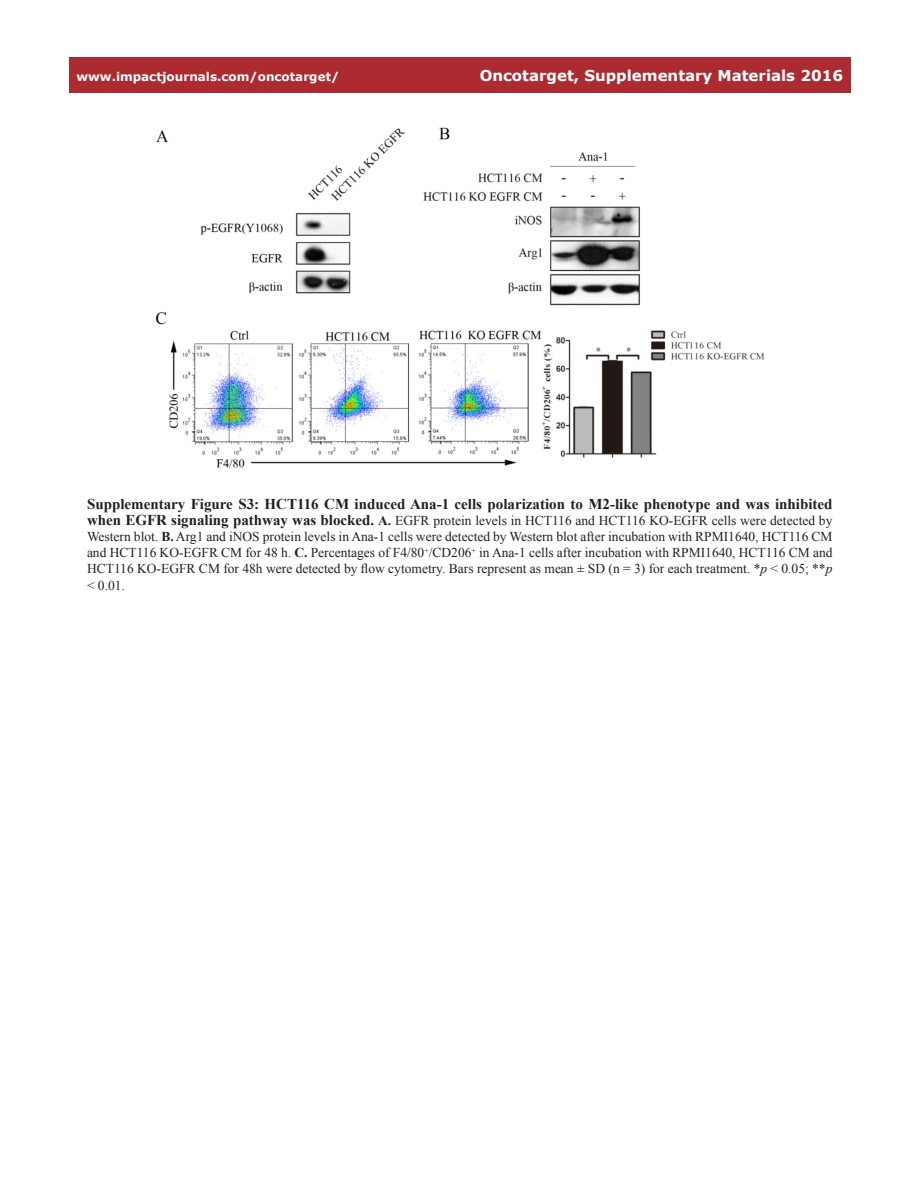
<style>
.page{position:relative;width:918px;height:1188px;background:#fff}
.page>*{position:absolute;margin:0;border:0;box-sizing:border-box;transform-origin:0 0}
.figuretext{font:700 15px "Times New Roman";color:#231f20}
.t1{font:700 15px "Verdana";color:#fff}
.figuretext-2{font:13.5px/16.2px "Times New Roman";color:#231f20;text-align:justify}
.t2{font:700 12px "Verdana";color:#fff}
.s1{font-weight:700;font-size:15px}
.s2{font-weight:700}
.s3{font-style:italic}
</style>
<div class="page">
<div style="left:69px;top:57px;width:781px;height:36px;background:#ac2b31"></div>
<img style="left:155px;top:127px;width:609px;height:341px">
<p class="t2" style="left:76px;top:68px;width:264px">www.impactjournals.com/oncotarget/</p>
<p class="t1" style="left:480px;top:65px;width:365px">Oncotarget, Supplementary Materials 2016</p>
<p class="figuretext" style="left:87px;top:493px;width:747px">Supplementary Figure S3: HCT116 CM induced Ana-1 cells polarization to M2-like phenotype and was inhibited</p>
<p class="figuretext-2" style="left:87px;top:512px;width:747px"><span class="s1">when EGFR signaling pathway was blocked.</span> <span class="s2">A.</span> EGFR protein levels in HCT116 and HCT116 KO-EGFR cells were detected by Western blot. <span class="s2">B.</span> Arg1 and iNOS protein levels in Ana-1 cells were detected by Western blot after incubation with RPMI1640, HCT116 CM and HCT116 KO-EGFR CM for 48 h. <span class="s2">C.</span> Percentages of F4/80<sup>+</sup>/CD206<sup>+</sup> in Ana-1 cells after incubation with RPMI1640, HCT116 CM and HCT116 KO-EGFR CM for 48h were detected by flow cytometry. Bars represent as mean ± SD (n = 3) for each treatment. *<span class="s3">p</span> &lt; 0.05; **<span class="s3">p </span>&lt; 0.01.</p>
</div>
